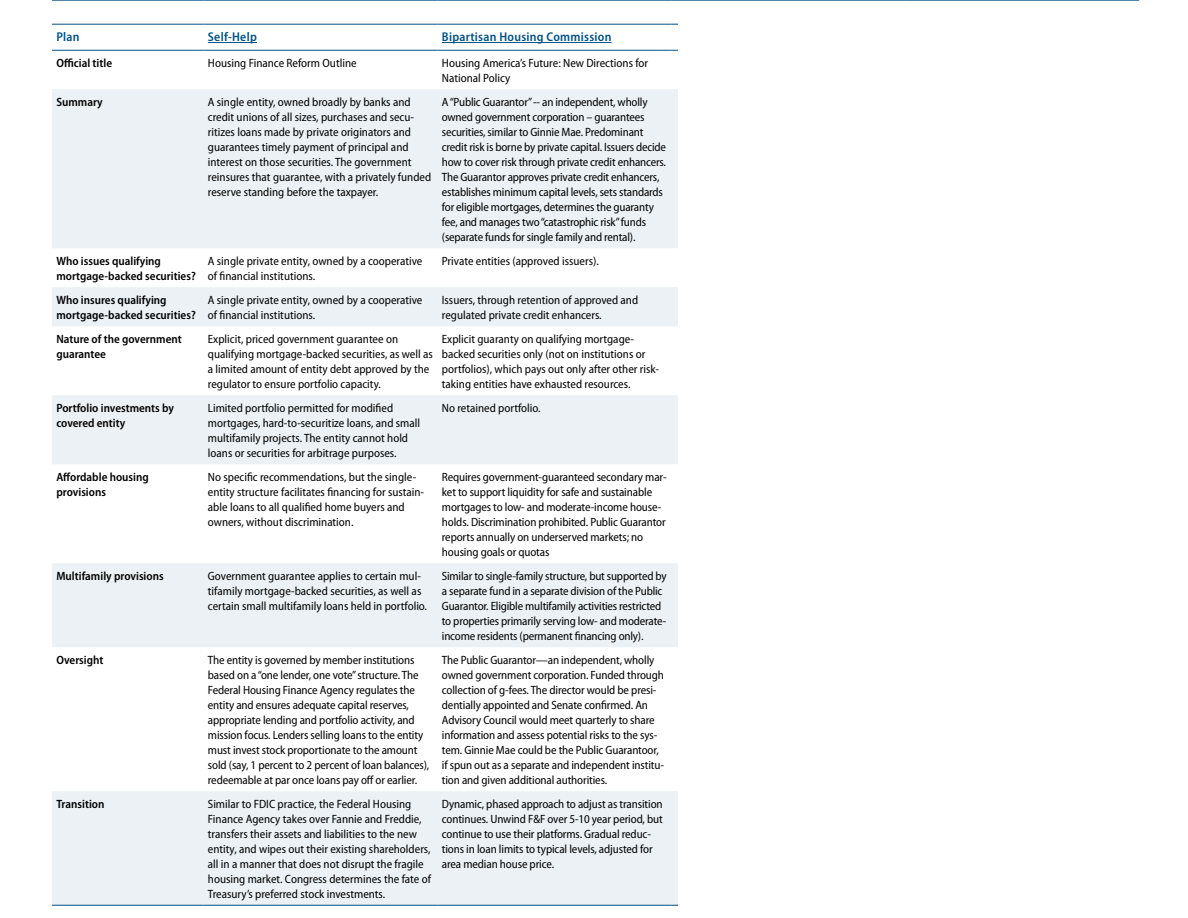
<style>
.page{position:relative;width:1188px;height:918px;background:#fff}
.page>*{position:absolute;margin:0;border:0;box-sizing:border-box;transform-origin:0 0}
.t1{font:600 semi-condensed 12.75px "Myriad Pro";letter-spacing:.02em;color:#005288}
.t2{font:semi-condensed 12px/15px "Myriad Pro";letter-spacing:-.01em;color:#000}
.t3{font:600 semi-condensed 12px/15px "Myriad Pro";color:#000}
</style>
<div class="page">
<svg style="left:52px;top:89px;width:626px;height:816px;fill:#ebf1f5"></svg>
<hr style="left:52px;top:24px;width:151px;height:1px;background:#005288">
<hr style="left:203px;top:24px;width:234px;height:1px;background:#005288">
<hr style="left:437px;top:24px;width:234px;height:1px;background:#005288">
<hr style="left:671px;top:24px;width:234px;height:1px;background:#005288">
<hr style="left:52px;top:50px;width:151px;height:1px;background:#005288">
<hr style="left:203px;top:50px;width:234px;height:1px;background:#005288">
<hr style="left:437px;top:50px;width:234px;height:1px;background:#005288">
<hr style="left:671px;top:50px;width:234px;height:1px;background:#005288">
<hr style="left:52px;top:0;width:151px;height:1px;background:#005288">
<hr style="left:203px;top:0;width:234px;height:1px;background:#005288">
<hr style="left:437px;top:0;width:234px;height:1px;background:#005288">
<hr style="left:671px;top:0;width:234px;height:1px;background:#005288">
<hr style="left:905px;top:0;width:234px;height:1px;background:#005288">
<hr style="left:52px;top:905px;width:151px;height:1px;background:#005288">
<hr style="left:203px;top:905px;width:234px;height:1px;background:#005288">
<hr style="left:437px;top:905px;width:234px;height:1px;background:#005288">
<hr style="left:671px;top:905px;width:234px;height:1px;background:#005288">
<hr style="left:208px;top:42px;width:49px;height:1px;background:#005288">
<hr style="left:442px;top:42px;width:170px;height:1px;background:#005288">
<div style="left:679px;top:13px;width:509px;height:905px;background:#fff"></div>
<p class="t1" style="left:56px;top:30px;width:25px">Plan</p>
<p class="t1" style="left:208px;top:30px;width:50px">Self-Help</p>
<p class="t1" style="left:442px;top:30px;width:171px">Bipartisan Housing Commission</p>
<p class="t3" style="left:56px;top:55px;width:57px">Official title</p>
<p class="t2" style="left:208px;top:55px;width:150px">Housing Finance Reform Outline</p>
<p class="t2" style="left:442px;top:55px;width:208px">Housing America’s Future: New Directions for<br>National Policy</p>
<p class="t3" style="left:56px;top:94px;width:48px">Summary</p>
<p class="t2" style="left:208px;top:94px;width:225px">A single entity, owned broadly by banks and credit unions of all sizes, purchases and secu&shy;ritizes loans made by private originators and guarantees timely payment of principal and interest on those securities. The government reinsures that guarantee, with a privately funded reserve standing before the taxpayer.</p>
<p class="t2" style="left:442px;top:94px;width:226px">A “Public Guarantor” -- an independent, wholly owned government corporation – guarantees securities, similar to Ginnie Mae. Predominant credit risk is borne by private capital. Issuers decide how to cover risk through private credit enhancers.<br>The Guarantor approves private credit enhancers, establishes minimum capital levels, sets standards for eligible mortgages, determines the guaranty fee, and manages two “catastrophic risk” funds (separate funds for single family and rental).</p>
<p class="t3" style="left:56px;top:253px;width:141px">Who issues qualifying mortgage-backed securities?</p>
<p class="t2" style="left:208px;top:253px;width:216px">A single private entity, owned by a cooperative of financial institutions.</p>
<p class="t2" style="left:442px;top:253px;width:158px">Private entities (approved issuers).</p>
<p class="t3" style="left:56px;top:292px;width:141px">Who insures qualifying mortgage-backed securities?</p>
<p class="t2" style="left:208px;top:292px;width:216px">A single private entity, owned by a cooperative of financial institutions.</p>
<p class="t2" style="left:442px;top:292px;width:198px">Issuers, through retention of approved and regulated private credit enhancers.</p>
<p class="t3" style="left:56px;top:331px;width:127px">Nature of the government guarantee</p>
<p class="t2" style="left:208px;top:331px;width:227px">Explicit, priced government guarantee on qualifying mortgage-backed securities, as well as a limited amount of entity debt approved by the regulator to ensure portfolio capacity.</p>
<p class="t2" style="left:442px;top:331px;width:219px">Explicit guaranty on qualifying mortgage&shy;backed securities only (not on institutions or portfolios), which pays out only after other risk&shy;taking entities have exhausted resources.</p>
<p class="t3" style="left:56px;top:400px;width:119px">Portfolio investments by covered entity</p>
<p class="t2" style="left:208px;top:400px;width:214px">Limited portfolio permitted for modified mortgages, hard-to-securitize loans, and small multifamily projects. The entity cannot hold loans or securities for arbitrage purposes.</p>
<p class="t2" style="left:442px;top:400px;width:100px">No retained portfolio.</p>
<p class="t3" style="left:56px;top:469px;width:94px">Affordable housing provisions</p>
<p class="t2" style="left:208px;top:469px;width:218px">No specific recommendations, but the single&shy;entity structure facilitates financing for sustain&shy;able loans to all qualified home buyers and owners, without discrimination.</p>
<p class="t2" style="left:442px;top:469px;width:226px">Requires government-guaranteed secondary mar&shy;ket to support liquidity for safe and sustainable mortgages to low- and moderate-income house&shy;holds. Discrimination prohibited. Public Guarantor reports annually on underserved markets; no housing goals or quotas</p>
<p class="t3" style="left:56px;top:568px;width:109px">Multifamily provisions</p>
<p class="t2" style="left:208px;top:568px;width:221px">Government guarantee applies to certain mul&shy;tifamily mortgage-backed securities, as well as certain small multifamily loans held in portfolio.</p>
<p class="t2" style="left:442px;top:568px;width:226px">Similar to single-family structure, but supported by a separate fund in a separate division of the Public Guarantor. Eligible multifamily activities restricted to properties primarily serving low- and moderate&shy;income residents (permanent financing only).</p>
<p class="t3" style="left:56px;top:652px;width:49px">Oversight</p>
<p class="t2" style="left:208px;top:652px;width:223px">The entity is governed by member institutions based on a “one lender, one vote” structure. The Federal Housing Finance Agency regulates the entity and ensures adequate capital reserves, appropriate lending and portfolio activity, and mission focus. Lenders selling loans to the entity must invest stock proportionate to the amount sold (say, 1 percent to 2 percent of loan balances), redeemable at par once loans pay off or earlier.</p>
<p class="t2" style="left:442px;top:652px;width:224px">The Public Guarantor—an independent, wholly owned government corporation. Funded through collection of g-fees. The director would be presi&shy;dentially appointed and Senate confirmed. An Advisory Council would meet quarterly to share information and assess potential risks to the sys&shy;tem. Ginnie Mae could be the Public Guarantoor, if spun out as a separate and independent institu&shy;tion and given additional authorities.</p>
<p class="t3" style="left:56px;top:796px;width:50px">Transition</p>
<p class="t2" style="left:208px;top:796px;width:225px">Similar to FDIC practice, the Federal Housing Finance Agency takes over Fannie and Freddie, transfers their assets and liabilities to the new entity, and wipes out their existing shareholders, all in a manner that does not disrupt the fragile housing market. Congress determines the fate of Treasury’s preferred stock investments.</p>
<p class="t2" style="left:442px;top:796px;width:222px">Dynamic, phased approach to adjust as transition continues. Unwind F&amp;F over 5-10 year period, but continue to use their platforms. Gradual reduc&shy;tions in loan limits to typical levels, adjusted for area median house price.</p>
</div>
